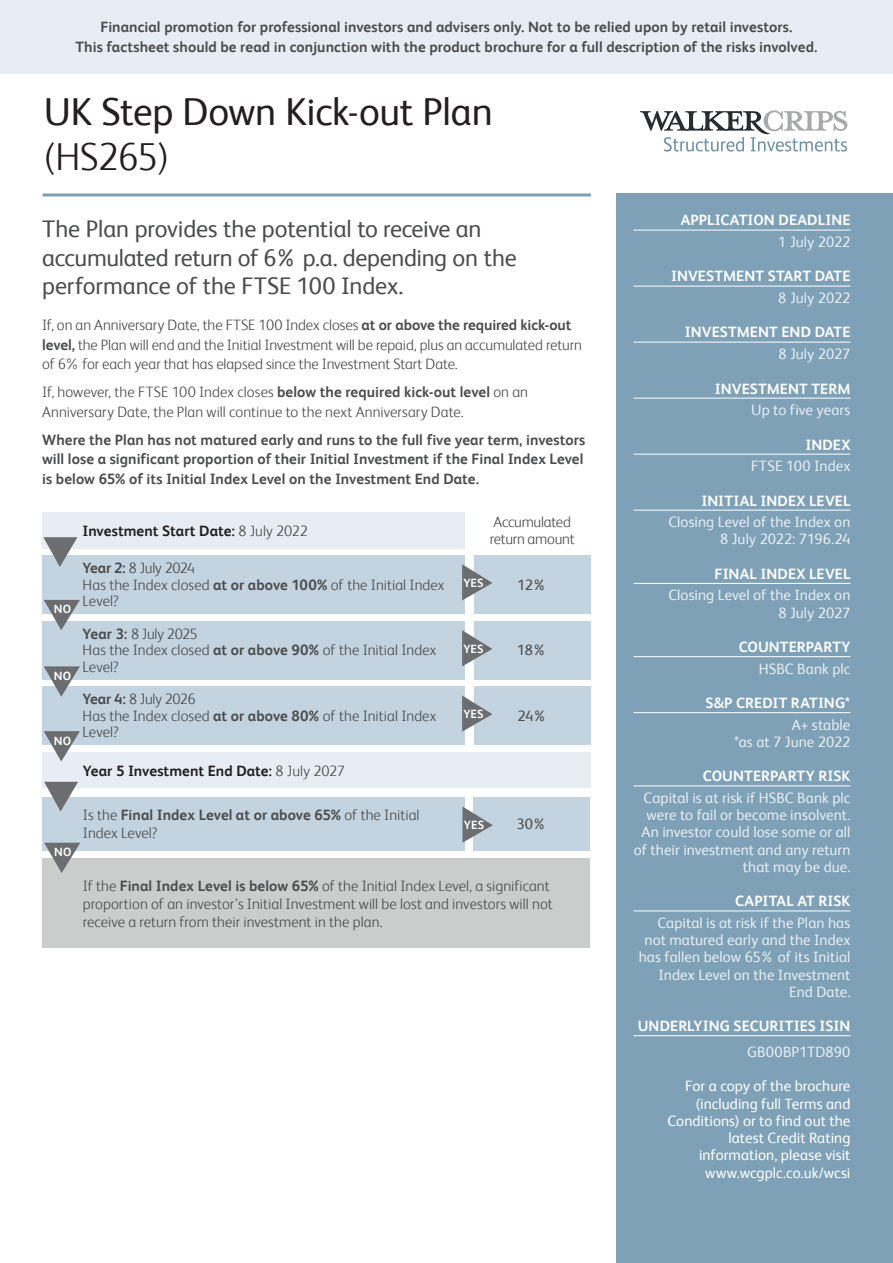
<style>
.page{position:relative;width:893px;height:1263px;background:#fff}
.page>*{position:absolute;margin:0;border:0;box-sizing:border-box;transform-origin:0 0}
.t1{font:39px "FS Albert";letter-spacing:-.005em;color:#231f20}
.t2{font:300 39px "FS Albert";letter-spacing:-.03em;color:#231f20}
.Introductory_paragra{font:24px/28.5px "FS Albert";letter-spacing:-.01em;color:#4b4c4d}
.Main_body_text{font:300 15px/19.5px "FS Albert";color:#4b4c4d}
.Summary_text{font:15px/17.2px "FS Albert";letter-spacing:.005em;color:#e7edf2;text-align:right}
.Main_body_text-2{font:700 15px/19.5px "FS Albert";letter-spacing:.005em;color:#4b4c4d}
.Summary_heading{font:700 15px "FS Albert";letter-spacing:.005em;color:#fff}
.Summary_text-2{font:15px/17.2px "FS Albert";letter-spacing:.005em;color:#fff;text-align:right}
.Main_body_text-3{font:700 15px "FS Albert";color:#231f20}
.Main_body_text-4{font:300 15px "FS Albert";letter-spacing:-.02em;color:#4b4c4d}
.Main_body_text-5{font:15px "FS Albert";letter-spacing:-.04em;color:#4b4c4d}
.Main_body_text-6{font:700 12px "FS Albert";letter-spacing:.015em;color:#fff}
.s1{font-weight:700}
.s2{font-weight:300;color:#4b4c4d}
</style>
<div class="page">
<div style="left:617px;top:193px;width:276px;height:1070px;background:#7ea1b7"></div>
<hr style="left:634px;top:230px;width:216px;height:1px;background:#fff">
<hr style="left:634px;top:286px;width:216px;height:1px;background:#fff">
<hr style="left:634px;top:342px;width:216px;height:1px;background:#fff">
<hr style="left:634px;top:398px;width:216px;height:1px;background:#fff">
<hr style="left:634px;top:454px;width:216px;height:1px;background:#fff">
<hr style="left:634px;top:510px;width:216px;height:1px;background:#fff">
<hr style="left:634px;top:583px;width:216px;height:1px;background:#fff">
<hr style="left:634px;top:656px;width:216px;height:1px;background:#fff">
<hr style="left:634px;top:712px;width:216px;height:1px;background:#fff">
<hr style="left:634px;top:785px;width:216px;height:1px;background:#fff">
<hr style="left:634px;top:910px;width:216px;height:1px;background:#fff">
<hr style="left:634px;top:1035px;width:216px;height:1px;background:#fff">
<div style="left:43px;top:752px;width:548px;height:36px;background:#e7edf2"></div>
<div style="left:474px;top:797px;width:116px;height:53px;background:#c3d3df"></div>
<div style="left:43px;top:797px;width:422px;height:53px;background:#c3d3df"></div>
<svg style="left:462px;top:806px;width:31px;height:37px"></svg>
<div style="left:474px;top:621px;width:116px;height:58px;background:#c3d3df"></div>
<div style="left:42px;top:621px;width:423px;height:58px;background:#c3d3df"></div>
<svg style="left:462px;top:630px;width:30px;height:36px"></svg>
<div style="left:474px;top:555px;width:116px;height:58px;background:#c3d3df"></div>
<div style="left:42px;top:555px;width:423px;height:58px;background:#c3d3df"></div>
<svg style="left:462px;top:564px;width:30px;height:36px"></svg>
<div style="left:43px;top:858px;width:547px;height:90px;background:#cbcdcd"></div>
<div style="left:42px;top:512px;width:423px;height:37px;background:#e7edf2"></div>
<svg style="left:44px;top:600px;width:36px;height:30px"></svg>
<svg style="left:44px;top:843px;width:36px;height:30px"></svg>
<svg style="left:44px;top:782px;width:34px;height:29px"></svg>
<div style="left:0;top:0;width:893px;height:73px;background:#e7edf2"></div>
<hr style="left:43px;top:193px;width:548px;height:3px;background:#7ea1b7">
<svg style="left:640px;top:110px;width:207px;height:42px"></svg>
<div style="left:474px;top:686px;width:116px;height:59px;background:#c3d3df"></div>
<div style="left:42px;top:686px;width:423px;height:59px;background:#c3d3df"></div>
<svg style="left:462px;top:695px;width:30px;height:37px"></svg>
<svg style="left:44px;top:731px;width:36px;height:30px"></svg>
<svg style="left:44px;top:666px;width:36px;height:31px"></svg>
<svg style="left:43px;top:537px;width:34px;height:30px"></svg>
<p class="Main_body_text-2" style="left:75px;top:17px;width:743px;text-align:center">Financial promotion for professional investors and advisers only. Not to be relied upon by retail investors.<br>This factsheet should be read in conjunction with the product brochure for a full description of the risks involved.</p>
<p class="t1" style="left:44px;top:89px;width:450px">UK Step Down Kick-out Plan</p>
<p class="t2" style="left:44px;top:134px;width:127px">(HS265)</p>
<p class="Introductory_paragra" style="left:42px;top:215px;width:476px">The Plan provides the potential to receive an accumulated return of 6% p.a. depending on the performance of the FTSE 100 Index.</p>
<p class="Main_body_text" style="left:42px;top:315px;width:541px">If, on an Anniversary Date, the FTSE 100 Index closes <span class="s1">at or above the required kick-out level,</span> the Plan will end and the Initial Investment will be repaid, plus an accumulated return of 6% for each year that has elapsed since the Investment Start Date.</p>
<p class="Main_body_text" style="left:42px;top:382px;width:487px">If, however, the FTSE 100 Index closes <span class="s1">below the required kick-out level</span> on an<br>Anniversary Date, the Plan will continue to the next Anniversary Date.</p>
<p class="Main_body_text-2" style="left:42px;top:430px;width:545px">Where the Plan has not matured early and runs to the full five year term, investors will lose a significant proportion of their Initial Investment if the Final Index Level is below 65% of its Initial Index Level on the Investment End Date.</p>
<p class="Main_body_text-6" style="left:54px;top:602px;width:19px">NO</p>
<p class="Main_body_text-6" style="left:54px;top:669px;width:19px">NO</p>
<p class="Main_body_text-6" style="left:54px;top:734px;width:19px">NO</p>
<p class="Main_body_text-3" style="left:83px;top:522px;width:227px">Investment Start Date: <span class="s2">8 July 2022</span></p>
<p class="Main_body_text" style="left:493px;top:512px;width:79px">Accumulated</p>
<p class="Main_body_text" style="left:490px;top:529px;width:86px">return amount</p>
<p class="Main_body_text-4" style="left:83px;top:559px;width:114px"><span class="s1">Year 2:</span> 8 July 2024</p>
<p class="Main_body_text" style="left:83px;top:576px;width:363px;line-height:16.5px">Has the Index closed <span class="s1">at or above 100%</span> of the Initial Index<br>Level?</p>
<p class="Main_body_text-6" style="left:463px;top:576px;width:22px">YES</p>
<p class="Main_body_text-4" style="left:83px;top:625px;width:117px"><span class="s1">Year 3:</span> 8 July 2025</p>
<p class="Main_body_text" style="left:83px;top:642px;width:355px;line-height:16.5px">Has the Index closed <span class="s1">at or above 90%</span> of the Initial Index<br>Level?</p>
<p class="Main_body_text-6" style="left:463px;top:642px;width:22px">YES</p>
<p class="Main_body_text-4" style="left:83px;top:690px;width:114px"><span class="s1">Year 4:</span> 8 July 2026</p>
<p class="Main_body_text" style="left:83px;top:707px;width:355px;line-height:16.5px">Has the Index closed <span class="s1">at or above 80%</span> of the Initial Index<br>Level?</p>
<p class="Main_body_text-6" style="left:463px;top:707px;width:22px">YES</p>
<p class="Main_body_text-3" style="left:83px;top:762px;width:263px">Year 5 Investment End Date: <span class="s2">8 July 2027</span></p>
<p class="Main_body_text-5" style="left:518px;top:576px;width:31px">12%</p>
<p class="Main_body_text-5" style="left:517px;top:642px;width:31px">18%</p>
<p class="Main_body_text-5" style="left:517px;top:707px;width:31px">24%</p>
<p class="Main_body_text-6" style="left:54px;top:845px;width:19px">NO</p>
<p class="Main_body_text" style="left:83px;top:806px;width:338px;line-height:18px">Is the <span class="s1">Final Index Level at or above 65%</span> of the Initial<br>Index Level?</p>
<p class="Main_body_text-6" style="left:464px;top:818px;width:22px">YES</p>
<p class="Main_body_text-5" style="left:516px;top:815px;width:32px">30%</p>
<p class="Main_body_text" style="left:83px;top:876px;width:471px;line-height:18px">If the <span class="s1">Final Index Level is below 65%</span> of the Initial Index Level, a significant proportion of an investor’s Initial Investment will be lost and investors will not receive a return from their investment in the plan.</p>
<p class="Summary_heading" style="left:681px;top:212px;width:171px">APPLICATION DEADLINE</p>
<p class="Summary_text" style="left:778px;top:233px;width:74px">1 July 2022</p>
<p class="Summary_heading" style="left:671px;top:268px;width:181px">INVESTMENT START DATE</p>
<p class="Summary_text" style="left:778px;top:289px;width:74px">8 July 2022</p>
<p class="Summary_heading" style="left:685px;top:324px;width:167px">INVESTMENT END DATE</p>
<p class="Summary_text" style="left:778px;top:345px;width:74px">8 July 2027</p>
<p class="Summary_heading" style="left:715px;top:380px;width:137px">INVESTMENT TERM</p>
<p class="Summary_text" style="left:751px;top:401px;width:101px">Up to five years</p>
<p class="Summary_heading" style="left:805px;top:436px;width:46px">INDEX</p>
<p class="Summary_text" style="left:751px;top:457px;width:101px">FTSE 100 Index</p>
<p class="Summary_heading" style="left:701px;top:492px;width:150px">INITIAL INDEX LEVEL</p>
<p class="Summary_text" style="left:668px;top:513px;width:184px">Closing Level of the Index on<br>8 July 2022: 7196.24</p>
<p class="Summary_heading" style="left:715px;top:565px;width:137px">FINAL INDEX LEVEL</p>
<p class="Summary_text" style="left:668px;top:586px;width:184px">Closing Level of the Index on<br>8 July 2027</p>
<p class="Summary_heading" style="left:739px;top:638px;width:113px">COUNTERPARTY</p>
<p class="Summary_text" style="left:759px;top:660px;width:93px">HSBC Bank plc</p>
<p class="Summary_heading" style="left:705px;top:694px;width:146px">S&amp;P CREDIT RATING*</p>
<p class="Summary_text" style="left:734px;top:716px;width:118px">A+ stable<br>*as at 7 June 2022</p>
<p class="Summary_heading" style="left:703px;top:767px;width:149px">COUNTERPARTY RISK</p>
<p class="Summary_text" style="left:634px;top:789px;width:218px">Capital is at risk if HSBC Bank plc were to fail or become insolvent.<br>An investor could lose some or all of their investment and any return that may be due.</p>
<p class="Summary_heading" style="left:735px;top:892px;width:117px">CAPITAL AT RISK</p>
<p class="Summary_text" style="left:639px;top:914px;width:213px">Capital is at risk if the Plan has not matured early and the Index has fallen below 65% of its Initial<br>Index Level on the Investment<br>End Date.</p>
<p class="Summary_heading" style="left:638px;top:1017px;width:214px">UNDERLYING SECURITIES ISIN</p>
<p class="Summary_text" style="left:747px;top:1043px;width:105px">GB00BP1TD890</p>
<p class="Summary_text-2" style="left:667px;top:1077px;width:184px">For a copy of the brochure (including full Terms and<br>Conditions) or to find out the latest Credit Rating information, please visit www.wcgplc.co.uk/wcsi</p>
</div>
